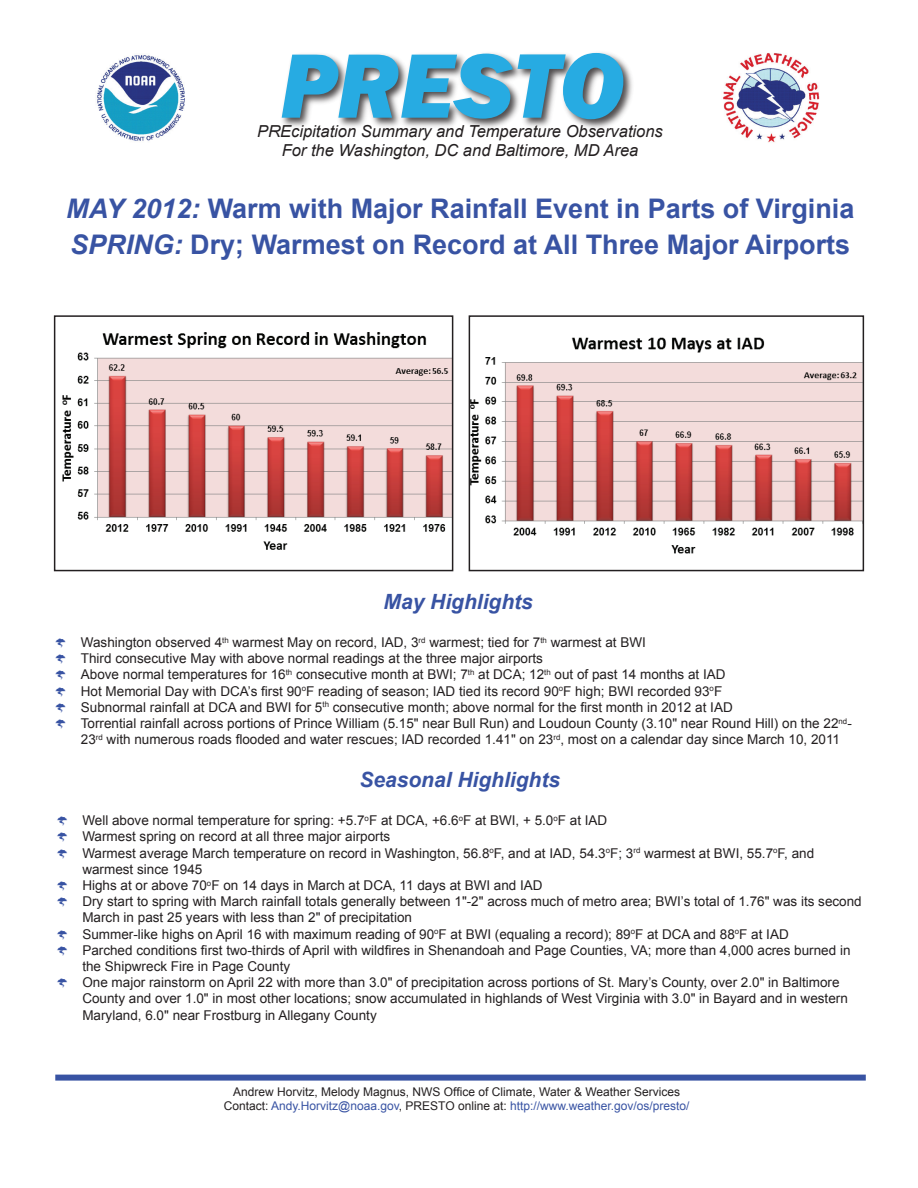
<style>
.page{position:relative;width:918px;height:1188px;background:#fff}
.page>*{position:absolute;margin:0;border:0;box-sizing:border-box;transform-origin:0 0}
.t1{font:italic 800 94.65px "Franklin Gothic";color:#27abe2}
.t2{font:700 27px/36px "Arial";color:#3853a3}
.t3{font:italic 700 21px "Arial";color:#3853a3}
.t4{font:italic 16.5px/19.8px "Arial";color:#231f20;text-align:center}
.t5{font:13.5px/16.2px "Arial";color:#231f20}
.t6{font:12px/14.4px "Arial";color:#231f20;text-align:center}
.s1{font-style:italic}
.s2{color:#3853a3}
</style>
<div class="page">
<div style="left:55px;top:1075px;width:811px;height:6px;background:#3853a3"></div>
<img style="left:97px;top:55px;width:88px;height:86px">
<img style="left:723px;top:53px;width:97px;height:90px">
<img style="left:282px;top:52px;width:350px;height:77px">
<img style="left:62px;top:332px;width:388px;height:218px">
<div style="left:54px;top:315px;width:399px;height:256px;border:2px solid #231f20"></div>
<img style="left:472px;top:337px;width:389px;height:217px">
<div style="left:469px;top:315px;width:395px;height:256px;border:2px solid #231f20"></div>
<h1 class="t1" style="left:280px;top:24px;width:346px">PRESTO</h1>
<p class="t4" style="left:257px;top:121px;width:407px">PREcipitation Summary and Temperature Observations<br>For the Washington, DC and Baltimore, MD Area</p>
<h2 class="t2" style="left:66px;top:192px;width:790px"><span class="s1">MAY 2012:</span> Warm with Major Rainfall Event in Parts of Virginia<br><span class="s1">SPRING:</span> Dry; Warmest on Record at All Three Major Airports</h2>
<h3 class="t3" style="left:384px;top:588px;width:151px">May Highlights</h3>
<p class="t5" style="left:81px;top:634px;width:772px">Washington observed 4<sup>th</sup> warmest May on record, IAD, 3<sup>rd</sup> warmest; tied for 7<sup>th</sup> warmest at BWI<br>Third consecutive May with above normal readings at the three major airports<br>Above normal temperatures for 16<sup>th</sup> consecutive month at BWI; 7<sup>th</sup> at DCA; 12<sup>th</sup> out of past 14 months at IAD<br>Hot Memorial Day with DCA’s first 90<sup>o</sup>F reading of season; IAD tied its record 90<sup>o</sup>F high; BWI recorded 93<sup>o</sup>F<br>Subnormal rainfall at DCA and BWI for 5<sup>th</sup> consecutive month; above normal for the first month in 2012 at IAD<br>Torrential rainfall across portions of Prince William (5.15" near Bull Run) and Loudoun County (3.10" near Round Hill) on the 22<sup>nd</sup>-23<sup>rd</sup> with numerous roads flooded and water rescues; IAD recorded 1.41" on 23<sup>rd</sup>, most on a calendar day since March 10, 2011</p>
<h3 class="t3" style="left:359px;top:766px;width:202px">Seasonal Highlights</h3>
<p class="t5" style="left:82px;top:813px;width:781px">Well above normal temperature for spring: +5.7<sup>o</sup>F at DCA, +6.6<sup>o</sup>F at BWI, + 5.0<sup>o</sup>F at IAD<br>Warmest spring on record at all three major airports<br>Warmest average March temperature on record in Washington, 56.8<sup>o</sup>F, and at IAD, 54.3<sup>o</sup>F; 3<sup>rd</sup> warmest at BWI, 55.7<sup>o</sup>F, and warmest since 1945<br>Highs at or above 70<sup>o</sup>F on 14 days in March at DCA, 11 days at BWI and IAD<br>Dry start to spring with March rainfall totals generally between 1"-2" across much of metro area; BWI’s total of 1.76" was its second March in past 25 years with less than 2" of precipitation<br>Summer-like highs on April 16 with maximum reading of 90<sup>o</sup>F at BWI (equaling a record); 89<sup>o</sup>F at DCA and 88<sup>o</sup>F at IAD<br>Parched conditions first two-thirds of April with wildfires in Shenandoah and Page Counties, VA; more than 4,000 acres burned in the Shipwreck Fire in Page County<br>One major rainstorm on April 22 with more than 3.0" of precipitation across portions of St. Mary’s County, over 2.0" in Baltimore County and over 1.0" in most other locations; snow accumulated in highlands of West Virginia with 3.0" in Bayard and in western Maryland, 6.0" near Frostburg in Allegany County</p>
<p class="t6" style="left:224px;top:1084px;width:467px">Andrew Horvitz, Melody Magnus, NWS Office of Climate, Water &amp; Weather Services<br>Contact: <span class="s2">Andy.Horvitz@noaa.gov</span>, PRESTO online at: <span class="s2">http://www.weather.gov/os/presto/</span></p>
</div>
